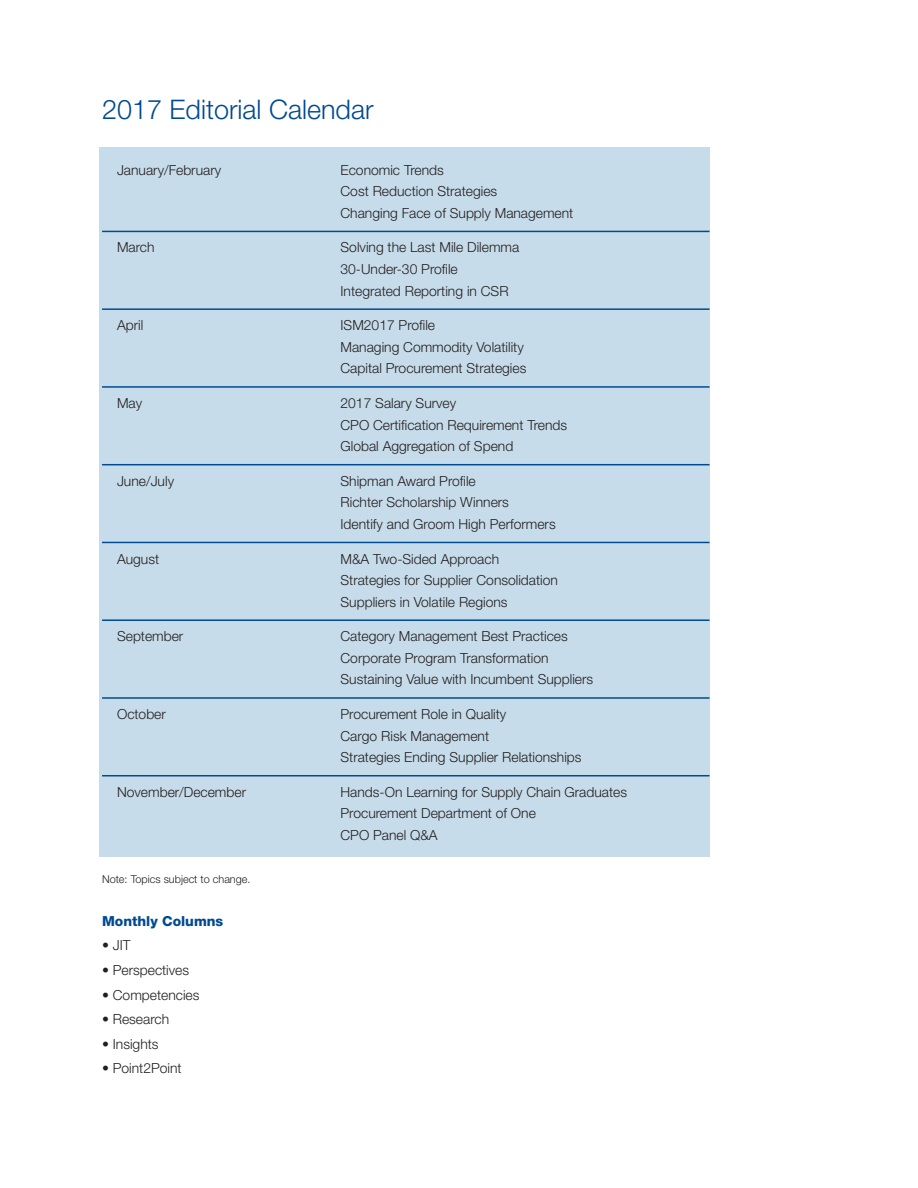
<style>
.page{position:relative;width:918px;height:1188px;background:#fff}
.page>*{position:absolute;margin:0;border:0;box-sizing:border-box;transform-origin:0 0}
.t1{font:300 27px "Helvetica Neue LT Std";color:#004a91}
.t2{font:300 13.8px/21.6px "Helvetica Neue LT Std";color:#231f20}
.t3{font:800 13.8px "Helvetica Neue";color:#004a91}
.t4{font:300 10.8px "Helvetica Neue LT Std";color:#231f20}
</style>
<div class="page">
<div style="left:99px;top:147px;width:611px;height:709px;background:#c7dcea"></div>
<hr style="left:102px;top:231px;width:608px;height:1px;background:#004a91">
<hr style="left:102px;top:308px;width:608px;height:2px;background:#004a91">
<hr style="left:102px;top:386px;width:608px;height:2px;background:#004a91">
<hr style="left:102px;top:464px;width:608px;height:1px;background:#004a91">
<hr style="left:102px;top:542px;width:608px;height:1px;background:#004a91">
<hr style="left:102px;top:619px;width:608px;height:2px;background:#004a91">
<hr style="left:102px;top:697px;width:608px;height:2px;background:#004a91">
<hr style="left:102px;top:775px;width:608px;height:1px;background:#004a91">
<h1 class="t1" style="left:102px;top:92px;width:273px">2017 Editorial Calendar</h1>
<p class="t2" style="left:117px;top:159px;width:106px">January/February</p>
<p class="t2" style="left:341px;top:159px;width:234px">Economic Trends<br>Cost Reduction Strategies<br>Changing Face of Supply Management</p>
<p class="t2" style="left:117px;top:236px;width:39px">March</p>
<p class="t2" style="left:341px;top:236px;width:180px">Solving the Last Mile Dilemma<br>30-Under-30 Profile<br>Integrated Reporting in CSR</p>
<p class="t2" style="left:117px;top:314px;width:28px">April</p>
<p class="t2" style="left:341px;top:314px;width:187px">ISM2017 Profile<br>Managing Commodity Volatility<br>Capital Procurement Strategies</p>
<p class="t2" style="left:117px;top:392px;width:27px">May</p>
<p class="t2" style="left:341px;top:392px;width:228px">2017 Salary Survey<br>CPO Certification Requirement Trends<br>Global Aggregation of Spend</p>
<p class="t2" style="left:117px;top:470px;width:59px">June/July</p>
<p class="t2" style="left:341px;top:470px;width:217px">Shipman Award Profile<br>Richter Scholarship Winners<br>Identify and Groom High Performers</p>
<p class="t2" style="left:117px;top:548px;width:44px">August</p>
<p class="t2" style="left:341px;top:548px;width:219px">M&amp;A Two-Sided Approach<br>Strategies for Supplier Consolidation<br>Suppliers in Volatile Regions</p>
<p class="t2" style="left:117px;top:625px;width:68px">September</p>
<p class="t2" style="left:341px;top:625px;width:254px">Category Management Best Practices<br>Corporate Program Transformation<br>Sustaining Value with Incumbent Suppliers</p>
<p class="t2" style="left:117px;top:703px;width:50px">October</p>
<p class="t2" style="left:341px;top:703px;width:243px">Procurement Role in Quality<br>Cargo Risk Management<br>Strategies Ending Supplier Relationships</p>
<p class="t2" style="left:117px;top:781px;width:131px">November/December</p>
<p class="t2" style="left:341px;top:781px;width:288px">Hands-On Learning for Supply Chain Graduates<br>Procurement Department of One<br>CPO Panel Q&amp;A</p>
<p class="t4" style="left:102px;top:872px;width:150px">Note: Topics subject to change.</p>
<p class="t3" style="left:102px;top:913px;width:123px">Monthly Columns</p>
<p class="t2" style="left:102px;top:934px;width:30px">• JIT</p>
<p class="t2" style="left:102px;top:959px;width:89px">• Perspectives</p>
<p class="t2" style="left:102px;top:984px;width:99px">• Competencies</p>
<p class="t2" style="left:102px;top:1008px;width:69px">• Research</p>
<p class="t2" style="left:102px;top:1033px;width:58px">• Insights</p>
<p class="t2" style="left:102px;top:1057px;width:81px">• Point2Point</p>
</div>
